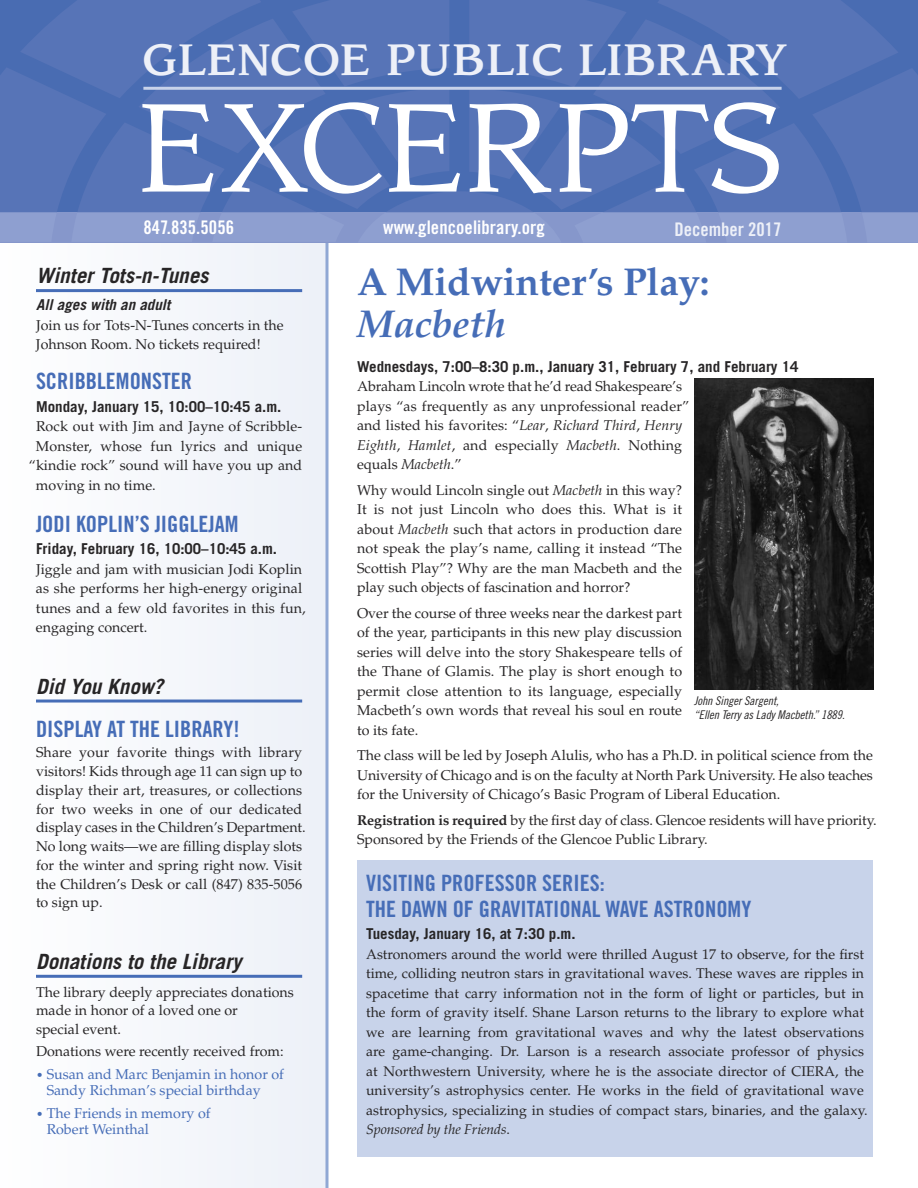
<style>
.page{position:relative;width:918px;height:1188px;background:#fff}
.page>*{position:absolute;margin:0;border:0;box-sizing:border-box;transform-origin:0 0}
.t1{font:123.45px "Leawood";color:#fff}
.t2{font:500 43.2px "Leawood";letter-spacing:.03em;color:#edf0f8}
.t3{font:700 38.85px "Palatino";letter-spacing:-.005em;color:#466db7}
.t4{font:italic 700 38.85px "Palatino";letter-spacing:-.005em;color:#466db7}
.t5{font:22.5px/25.5px "Trade Gothic Bold Cond Twenty";color:#466db7}
.t6{font:italic 700 21px "Trade Gothic";color:#272526}
.t7{font:18.75px "Trade Gothic Bold Cond Twenty";letter-spacing:.005em;color:#fff}
.t8{font:18.75px "Trade Gothic Bold Cond Twenty";color:#edf0f8}
.t9{font:700 15px "Trade Gothic";color:#272526}
.t10{font:italic 700 15px "Trade Gothic";color:#272526}
.t11{font:14.25px/19.5px "Palatino";color:#272526}
.t12{font:14.25px/15.8px "Palatino";color:#466db7}
.t13{font:14.1px/19.5px "Palatino";letter-spacing:.005em;color:#272526}
.t14{font:12px/13.5px "Trade Gothic Cond Eighteen Obl";letter-spacing:-.005em;color:#272526}
.s1{font-style:italic}
.s2{font-weight:700}
.s3{font-size:12px}
</style>
<div class="page">
<div style="left:0;top:222px;width:327px;height:966px;background:#f5f7fb"></div>
<hr style="left:326px;top:225px;width:2px;height:963px;background:#90a8d4">
<svg style="left:0;top:0;width:918px;height:243px;background:#5a77b8"></svg>
<hr style="left:143px;top:87px;width:639px;height:3px;background:#c8d3ea">
<hr style="left:36px;top:289px;width:266px;height:3px;background:#466db7">
<hr style="left:36px;top:700px;width:266px;height:3px;background:#466db7">
<hr style="left:36px;top:975px;width:266px;height:3px;background:#466db7">
<img style="left:694px;top:379px;width:179px;height:311px">
<div style="left:357px;top:860px;width:516px;height:297px;background:#c8d3ea"></div>
<h2 class="t2" style="left:143px;top:41px;width:646px">GLENCOE PUBLIC LIBRARY</h2>
<h1 class="t1" style="left:137px;top:93px;width:648px">EXCERPTS</h1>
<h3 class="t7" style="left:143px;top:221px;width:92px">847.835.5056</h3>
<h3 class="t7" style="left:383px;top:221px;width:163px">www.glencoelibrary.org</h3>
<h3 class="t8" style="left:674px;top:222px;width:109px">December 2017</h3>
<h3 class="t6" style="left:36px;top:268px;width:174px">Winter Tots-n-Tunes</h3>
<p class="t10" style="left:36px;top:299px;width:136px">All ages with an adult</p>
<p class="t11" style="left:36px;top:317px;width:249px">Join us for Tots-N-Tunes concerts in the<br>Johnson Room. No tickets required!</p>
<h3 class="t5" style="left:36px;top:370px;width:158px">SCRIBBLEMONSTER</h3>
<p class="t9" style="left:36px;top:401px;width:247px">Monday, January 15, 10:00–10:45 a.m.</p>
<p class="t11" style="left:36px;top:418px;width:268px">Rock out with Jim and Jayne of Scribble-</p>
<p class="t11" style="left:36px;top:438px;width:268px">Monster, whose fun lyrics and unique</p>
<p class="t11" style="left:29px;top:457px;width:275px">“kindie rock” sound will have you up and</p>
<p class="t11" style="left:36px;top:477px;width:121px">moving in no time.</p>
<h3 class="t5" style="left:36px;top:513px;width:204px">JODI KOPLIN’S JIGGLEJAM</h3>
<p class="t9" style="left:36px;top:543px;width:243px">Friday, February 16, 10:00–10:45 a.m.</p>
<p class="t11" style="left:36px;top:561px;width:271px">Jiggle and jam with musician Jodi Koplin as she performs her high-energy original tunes and a few old favorites in this fun, engaging concert.</p>
<h3 class="t3" style="left:357px;top:267px;width:354px">A Midwinter’s Play:</h3>
<h3 class="t4" style="left:357px;top:309px;width:151px">Macbeth</h3>
<p class="t9" style="left:357px;top:361px;width:443px">Wednesdays, 7:00–8:30 p.m., January 31, February 7, and February 14</p>
<p class="t11" style="left:357px;top:378px;width:334px">Abraham Lincoln wrote that he’d read Shakespeare’s plays “as frequently as any unprofessional reader” and listed his favorites: “<span class="s1">Lear</span>, <span class="s1">Richard Third</span>, <span class="s1">Henry Eighth</span>, <span class="s1">Hamlet</span>, and especially <span class="s1">Macbeth</span>. Nothing equals <span class="s1">Macbeth</span>.”</p>
<p class="t11" style="left:357px;top:482px;width:327px;text-align:justify">Why would Lincoln single out <span class="s1">Macbeth</span> in this way?<br>It is not just Lincoln who does this. What is it about <span class="s1">Macbeth</span> such that actors in production dare not speak the play’s name, calling it instead “The Scottish Play”? Why are the man Macbeth and the play such objects of fascination and horror?</p>
<p class="t11" style="left:357px;top:605px;width:327px;text-align:justify">Over the course of three weeks near the darkest part of the year, participants in this new play discussion series will delve into the story Shakespeare tells of the Thane of Glamis. The play is short enough to permit close attention to its language, especially Macbeth’s own words that reveal his soul en route to its fate.</p>
<p class="t11" style="left:357px;top:747px;width:517px;text-align:justify">The class will be led by Joseph Alulis, who has a Ph.D. in political science from the University of Chicago and is on the faculty at North Park University. He also teaches for the University of Chicago’s Basic Program of Liberal Education.</p>
<p class="t11" style="left:357px;top:812px;width:521px"><span class="s2">Registration is required</span> by the first day of class. Glencoe residents will have priority.<br>Sponsored by the Friends of the Glencoe Public Library.</p>
<h3 class="t5" style="left:366px;top:872px;width:387px">VISITING PROFESSOR SERIES:<br>THE DAWN OF GRAVITATIONAL WAVE ASTRONOMY</h3>
<p class="t9" style="left:366px;top:929px;width:211px">Tuesday, January 16, at 7:30 p.m.</p>
<p class="t13" style="left:366px;top:946px;width:503px">Astronomers around the world were thrilled August 17 to observe, for the first time, colliding neutron stars in gravitational waves. These waves are ripples in spacetime that carry information not in the form of light or particles, but in the form of gravity itself. Shane Larson returns to the library to explore what we are learning from gravitational waves and why the latest observations are game-changing. Dr. Larson is a research associate professor of physics at Northwestern University, where he is the associate director of CIERA, the university’s astrophysics center. He works in the field of gravitational wave astrophysics, specializing in studies of compact stars, binaries, and the galaxy.<br><span class="s1">Sponsored by the Friends</span>.</p>
<h3 class="t6" style="left:36px;top:678px;width:129px">Did You Know?</h3>
<h3 class="t5" style="left:36px;top:718px;width:205px">DISPLAY AT THE LIBRARY!</h3>
<p class="t11" style="left:36px;top:745px;width:271px;line-height:18.8px">Share your favorite things with library visitors! Kids through age 11 can sign up to display their art, treasures, or collections for two weeks in one of our dedicated display cases in the Children’s Department.<br>No long waits—we are filling display slots for the winter and spring right now. Visit the Children’s Desk or call (847) 835-5056 to sign up.</p>
<p class="t14" style="left:694px;top:695px;width:152px">John Singer Sargent,<br>“Ellen Terry as Lady Macbeth.” 1889.</p>
<h3 class="t6" style="left:36px;top:954px;width:207px">Donations to the Library</h3>
<p class="t11" style="left:36px;top:984px;width:259px;line-height:18.8px">The library deeply appreciates donations made in honor of a loved one or<br>special event.</p>
<p class="t11" style="left:36px;top:1043px;width:249px">Donations were recently received from:</p>
<p class="t12" style="left:47px;top:1068px;width:239px;text-indent:-11px"><span class="s3">•</span> Susan and Marc Benjamin in honor of<br>Sandy Richman’s special birthday</p>
<p class="t12" style="left:47px;top:1107px;width:165px;text-indent:-11px"><span class="s3">•</span> The Friends in memory of<br>Robert Weinthal</p>
</div>
